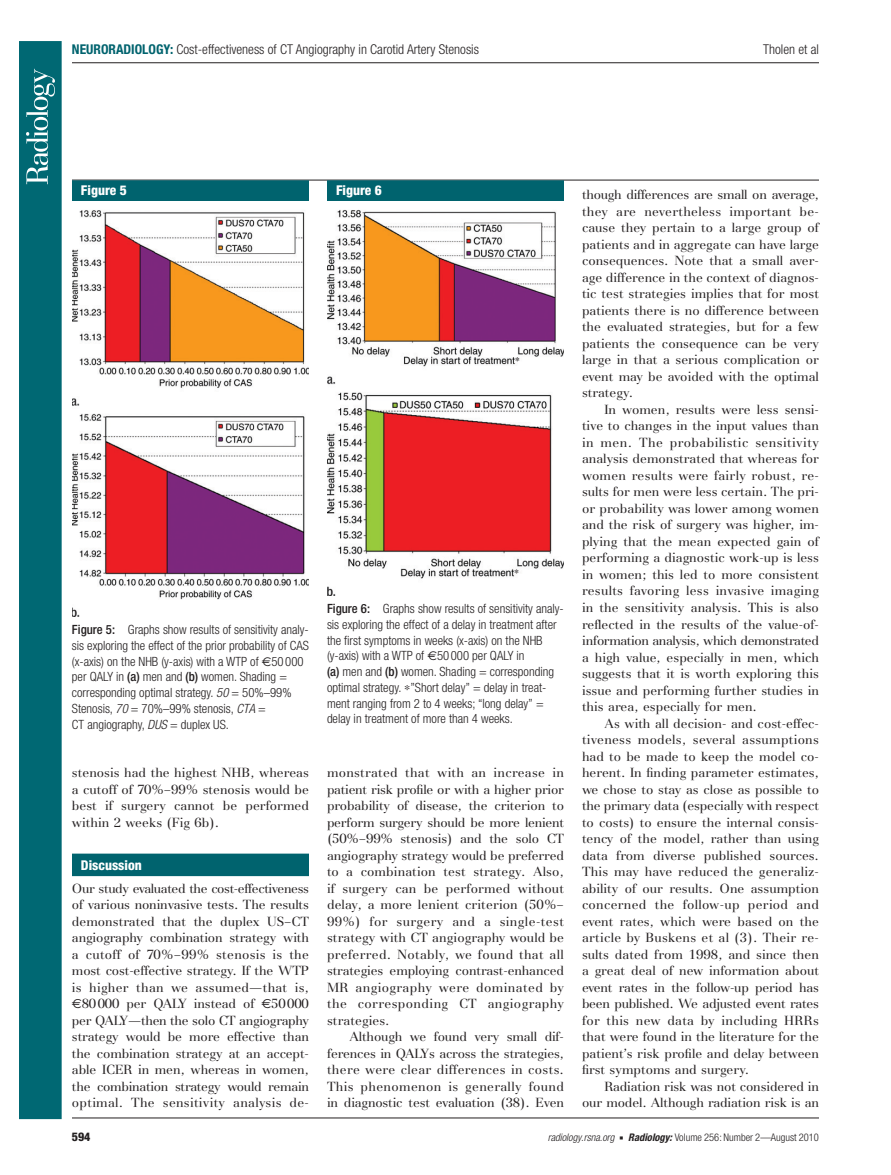
<style>
.page{position:relative;width:891px;height:1175px;background:#fff}
.page>*{position:absolute;margin:0;border:0;box-sizing:border-box;transform-origin:0 0}
.t1{font:300 condensed 13.5px "Helvetica Neue";color:#231f20}
.t2{font:800 condensed 13.5px "Helvetica Neue";color:#fff}
.t3{font:13.2px/16.5px "AT Basilia";color:#231f20;text-align:justify}
.t4{font:13.2px "AT Basilia";letter-spacing:.02em;color:#231f20}
.t5{font:13.2px "AT Basilia";letter-spacing:-.03em;color:#231f20}
.t6{font:300 condensed 12.75px/15.8px "Helvetica Neue";color:#231f20}
.t7{font:800 condensed 12px "Helvetica Neue";color:#231f20}
.t8{font:300 condensed 10.5px "Helvetica Neue";color:#231f20}
.s1{font-weight:700;color:#00636e}
.s2{font-weight:500}
.s3{font-style:italic}
.s4{font-family:"Universal Newswith Comm Pi";font-weight:400;font-stretch:normal;font-size:6px}
.s5{font-weight:700;font-style:italic}
</style>
<div class="page">
<div style="left:19px;top:41px;width:43px;height:1078px;background:#006873;border:2px solid #006873"></div>
<svg style="left:26px;top:69px;width:29px;height:115px"></svg>
<hr style="left:72px;top:180px;width:747px;height:1px;background:#231f20">
<hr style="left:72px;top:1117px;width:747px;height:1px;background:#231f20">
<hr style="left:72px;top:62px;width:747px;height:1px;background:#231f20">
<div style="left:72px;top:853px;width:237px;height:23px;background:#00636e"></div>
<div style="left:72px;top:180px;width:237px;height:21px;background:#00636e"></div>
<img style="left:72px;top:210px;width:237px;height:406px">
<div style="left:327px;top:180px;width:237px;height:21px;background:#00636e"></div>
<img style="left:327px;top:209px;width:237px;height:386px">
<p class="t1" style="left:72px;top:44px;width:408px"><span class="s1">NEURORADIOLOGY:</span> Cost-effectiveness of CT Angiography in Carotid Artery Stenosis</p>
<p class="t1" style="left:763px;top:44px;width:57px">Tholen et al</p>
<p class="t2" style="left:81px;top:186px;width:47px">Figure 5</p>
<p class="t2" style="left:336px;top:186px;width:47px">Figure 6</p>
<p class="t6" style="left:72px;top:622px;width:238px"><span class="s2">Figure 5:</span> Graphs show results of sensitivity analy&shy;sis exploring the effect of the prior probability of CAS (x-axis) on the NHB (y-axis) with a WTP of 50 000 per QALY in <span class="s2">(a)</span> men and <span class="s2">(b)</span> women. Shading = corresponding optimal strategy. <span class="s3">50</span> = 50%–99% Stenosis, <span class="s3">70</span> = 70%–99% stenosis, <span class="s3">CTA</span> =<br>CT angiography, <span class="s3">DUS</span> = duplex US.</p>
<p class="t3" style="left:72px;top:765px;width:239px">stenosis had the highest NHB, whereas a cutoff of 70%–99% stenosis would be best if surgery cannot be performed within 2 weeks ( Fig 6b ).</p>
<p class="t2" style="left:81px;top:860px;width:62px">Discussion</p>
<p class="t5" style="left:72px;top:883px;width:239px">Our study evaluated the cost-effectiveness</p>
<p class="t3" style="left:72px;top:897px;width:239px">of various noninvasive tests. The results</p>
<p class="t3" style="left:72px;top:914px;width:239px">demonstrated that the duplex US–CT</p>
<p class="t3" style="left:72px;top:930px;width:239px">angiography combination strategy with</p>
<p class="t4" style="left:72px;top:949px;width:239px">a cutoff of 70%–99% stenosis is the</p>
<p class="t3" style="left:72px;top:963px;width:239px">most cost-effective strategy. If the WTP</p>
<p class="t4" style="left:72px;top:982px;width:238px">is higher than we assumed—that is,</p>
<p class="t3" style="left:82px;top:996px;width:174px">80 000 per QALY instead of</p>
<p class="t3" style="left:72px;top:996px;width:239px;text-indent:199px">50 000 per QALY—then the solo CT angiography strategy would be more effective than the combination strategy at an accept&shy;able ICER in men, whereas in women, the combination strategy would remain optimal. The sensitivity analysis de-</p>
<p class="t6" style="left:327px;top:602px;width:238px"><span class="s2">Figure 6:</span> Graphs show results of sensitivity analy&shy;sis exploring the effect of a delay in treatment after the first symptoms in weeks (x-axis) on the NHB (y-axis) with a WTP of 50 000 per QALY in<br><span class="s2">(a)</span> men and <span class="s2">(b)</span> women. Shading = corresponding optimal strategy. ∗ ”Short delay’’ = delay in treat&shy;ment ranging from 2 to 4 weeks; “long delay’’ = delay in treatment of more than 4 weeks.</p>
<p class="t3" style="left:327px;top:765px;width:239px">monstrated that with an increase in patient risk profile or with a higher prior probability of disease, the criterion to perform surgery should be more lenient (50%–99% stenosis) and the solo CT angiography strategy would be preferred to a combination test strategy. Also, if surgery can be performed without delay, a more lenient criterion (50%– 99%) for surgery and a single-test strategy with CT angiography would be preferred. Notably, we found that all strategies employing contrast-enhanced MR angiography were dominated by the corresponding CT angiography strategies.</p>
<p class="t3" style="left:327px;top:1029px;width:239px;text-indent:22px">Although we found very small dif&shy;ferences in QALYs across the strategies, there were clear differences in costs.<br>This phenomenon is generally found in diagnostic test evaluation ( 38 ). Even</p>
<p class="t3" style="left:582px;top:188px;width:239px">though differences are small on average, they are nevertheless important be&shy;cause they pertain to a large group of patients and in aggregate can have large consequences. Note that a small aver&shy;age difference in the context of diagnos&shy;tic test strategies implies that for most patients there is no difference between the evaluated strategies, but for a few patients the consequence can be very large in that a serious complication or event may be avoided with the optimal strategy.</p>
<p class="t3" style="left:582px;top:402px;width:239px;text-indent:22px">In women, results were less sensi&shy;tive to changes in the input values than in men. The probabilistic sensitivity analysis demonstrated that whereas for women results were fairly robust, re&shy;sults for men were less certain. The pri&shy;or probability was lower among women and the risk of surgery was higher, im&shy;plying that the mean expected gain of performing a diagnostic work-up is less in women; this led to more consistent results favoring less invasive imaging in the sensitivity analysis. This is also reflected in the results of the value-of&shy;information analysis, which demonstrated a high value, especially in men, which suggests that it is worth exploring this issue and performing further studies in this area, especially for men.</p>
<p class="t3" style="left:582px;top:716px;width:239px;text-indent:22px">As with all decision- and cost-effec&shy;tiveness models, several assumptions had to be made to keep the model co&shy;herent. In finding parameter estimates, we chose to stay as close as possible to the primary data (especially with respect to costs) to ensure the internal consis&shy;tency of the model, rather than using data from diverse published sources.<br>This may have reduced the generaliz&shy;ability of our results. One assumption concerned the follow-up period and event rates, which were based on the article by Buskens et al ( 3 ). Their re&shy;sults dated from 1998, and since then a great deal of new information about event rates in the follow-up period has been published. We adjusted event rates for this new data by including HRRs that were found in the literature for the patient’s risk profile and delay between first symptoms and surgery.</p>
<p class="t3" style="left:582px;top:1079px;width:239px;text-align:right">Radiation risk was not considered in our model. Although radiation risk is an</p>
<p class="t7" style="left:72px;top:1132px;width:20px">594</p>
<p class="t8" style="left:548px;top:1133px;width:273px"><span class="s3">radiology.rsna.org</span> <span class="s4">n</span> <span class="s5">Radiology:</span> Volume 256: Number 2—August 2010</p>
</div>
